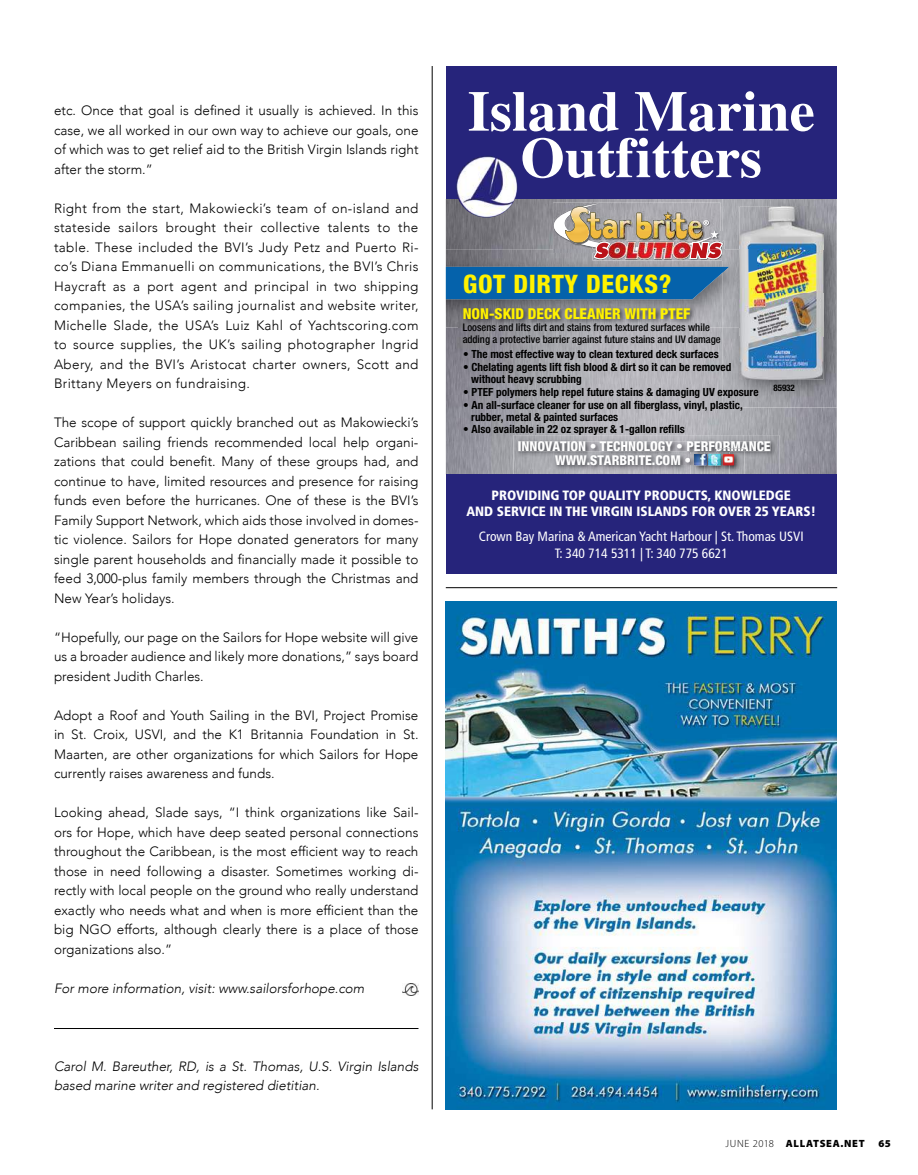
<style>
.page{position:relative;width:918px;height:1175px;background:#fff}
.page>*{position:absolute;margin:0;border:0;box-sizing:border-box;transform-origin:0 0}
.t1{font:700 57px/46.5px "STIX General";color:#fff;text-align:center}
.t2{font:800 condensed 25.5px "Helvetica Neue";letter-spacing:.025em;color:#fff200}
.t3{font:800 condensed 15px "Helvetica Neue";color:#fff200}
.t4{font:300 13.5px/19.5px "Avenir";color:#000;text-align:justify}
.t5{font:italic 300 13.5px/19.5px "Avenir";color:#000}
.t6{font:900 condensed 13.5px/16.2px "Frutiger";color:#fff;text-align:center}
.t7{font:condensed 13.5px/16.2px "Frutiger";color:#fff;text-align:center}
.t8{font:800 condensed 13.5px/13.5px "Helvetica Neue";color:#fff}
.t9{font:700 condensed 11.25px/12px "Helvetica Neue";color:#000}
.t10{font:500 condensed 10.5px/12px "Helvetica Neue";color:#000}
.t11{font:900 10.5px "Myriad Pro";letter-spacing:.07em;color:#000}
.t12{font:700 condensed 9px "Helvetica Neue";color:#000}
.s1{font-weight:300}
</style>
<div class="page">
<hr style="left:446px;top:587px;width:391px;height:1px;background:#000">
<img style="left:446px;top:327px;width:146px;height:147px">
<img style="left:446px;top:199px;width:146px;height:51px">
<img style="left:592px;top:327px;width:147px;height:108px">
<img style="left:592px;top:199px;width:130px;height:4px">
<img style="left:739px;top:407px;width:98px;height:67px">
<img style="left:446px;top:250px;width:276px;height:77px">
<img style="left:722px;top:199px;width:115px;height:208px">
<img style="left:554px;top:203px;width:170px;height:57px">
<div style="left:446px;top:267px;width:283px;height:32px;background:#0562ab"></div>
<img style="left:739px;top:207px;width:84px;height:43px">
<img style="left:757px;top:250px;width:66px;height:43px">
<img style="left:739px;top:293px;width:84px;height:86px">
<img style="left:458px;top:301px;width:241px;height:30px">
<img style="left:513px;top:435px;width:266px;height:39px">
<img style="left:518px;top:441px;width:252px;height:10px">
<img style="left:555px;top:455px;width:136px;height:10px">
<img style="left:691px;top:451px;width:53px;height:23px">
<img style="left:704px;top:466px;width:11px;height:8px">
<img style="left:717px;top:448px;width:27px;height:3px">
<svg style="left:691px;top:449px;width:43px;height:17px"></svg>
<img style="left:618px;top:220px;width:85px;height:21px">
<div style="left:446px;top:474px;width:391px;height:100px;background:#26247b"></div>
<div style="left:446px;top:66px;width:391px;height:133px;background:#26247b"></div>
<img style="left:456px;top:155px;width:62px;height:63px;border-radius:31px">
<hr style="left:432px;top:66px;width:1px;height:1043px;background:#000">
<img style="left:446px;top:601px;width:391px;height:508px">
<img style="left:402px;top:984px;width:16px;height:11px">
<hr style="left:54px;top:1028px;width:364px;height:1px;background:#000">
<p class="t4" style="left:54px;top:101px;width:366px">etc. Once that goal is defined it usually is achieved. In this case, we all worked in our own way to achieve our goals, one of which was to get relief aid to the British Virgin Islands right after the storm.”</p>
<p class="t4" style="left:54px;top:198px;width:366px">Right from the start, Makowiecki’s team of on-island and stateside sailors brought their collective talents to the table. These included the BVI’s Judy Petz and Puerto Ri&shy;co’s Diana Emmanuelli on communications, the BVI’s Chris H aycraft as a port agent and principal in two shipping companies, the USA’s sailing journalist and website writer, Michelle Slade, the USA’s Luiz Kahl of Yachtscoring.com to source supplies, the UK’s sailing photographer Ingrid Abery, and the BVI’s Aristocat charter owners, Scott and Brittany Meyers on fundraising.</p>
<p class="t4" style="left:54px;top:413px;width:366px">The scope of support quickly branched out as Makowiecki’s Caribbean sailing friends recommended local help organi&shy;zations that could benefit. Many of these groups had, and continue to have, limited resources and presence for raising funds even before the hurricanes. One of these is the BVI’s Family Support Network, which aids those involved in domes&shy;tic violence. Sailors for Hope donated generators for many single parent households and financially made it possible to feed 3,000-plus family members through the Christmas and New Year’s holidays.</p>
<p class="t4" style="left:54px;top:627px;width:366px">“Hopefully, our page on the Sailors for Hope website will give us a broader audience and likely more donations,” says board president Judith Charles.</p>
<p class="t4" style="left:54px;top:705px;width:366px">Adopt a Roof and Youth Sailing in the BVI, Project Promise in St. Croix, USVI, and the K1 Britannia Foundation in St.<br>Maarten, are other organizations for which Sailors for Hope currently raises awareness and funds.</p>
<p class="t4" style="left:54px;top:803px;width:366px">Looking ahead, Slade says, “I think organizations like Sail&shy;ors for H ope, which have deep seated personal connections throughout the Caribbean, is the most efficient way to reach those in need following a disaster. Sometimes working di&shy;rectly with local people on the ground who really understand exactly who needs what and when is more efficient than the big NGO efforts, although clearly there is a place of those organizations also.”</p>
<p class="t5" style="left:54px;top:978px;width:312px">For more information, visit: www.sailorsforhope.com</p>
<p class="t5" style="left:54px;top:1056px;width:366px">Carol M. Bareuther, RD, is a St. Thomas, U.S. Virgin Islands based marine writer and registered dietitian.</p>
<p class="t1" style="left:468px;top:90px;width:349px">Island Marine<br>Outfitters</p>
<p class="t2" style="left:463px;top:268px;width:210px">GOT DIRTY DECKS?</p>
<p class="t3" style="left:463px;top:304px;width:229px">NON-SKID DECK CLEANER WITH PTEF</p>
<p class="t10" style="left:463px;top:321px;width:260px">Loosens and lifts dirt and stains from textured surfaces while adding a protective barrier against future stains and UV damage</p>
<p class="t9" style="left:463px;top:348px;width:257px">• The most effective way to clean textured deck surfaces</p>
<p class="t9" style="left:471px;top:361px;width:262px;text-indent:-8px">• Chelating agents lift fish blood &amp; dirt so it can be removed without heavy scrubbing</p>
<p class="t9" style="left:463px;top:386px;width:297px">• PTEF polymers help repel future stains &amp; damaging UV exposure</p>
<p class="t9" style="left:471px;top:398px;width:273px;text-indent:-8px">• An all-surface cleaner for use on all fiberglass, vinyl, plastic, rubber, metal &amp; painted surfaces</p>
<p class="t9" style="left:463px;top:423px;width:223px">• Also available in 22 oz sprayer &amp; 1-gallon refills</p>
<p class="t12" style="left:773px;top:382px;width:23px">85932</p>
<p class="t8" style="left:555px;top:439px;width:217px;text-indent:-37px">INNOVATION • TECHNOLOGY • PERFO MANCE<br>WWW.STARBRITE.COM •</p>
<p class="t8" style="left:723px;top:439px;width:9px">R</p>
<p class="t6" style="left:467px;top:487px;width:351px">PROVIDING TOP QUALITY PRODUCTS, KNOWLEDGE<br>AND SERVICE IN THE VIRGIN ISLANDS FOR OVER 25 YEARS!</p>
<p class="t7" style="left:479px;top:528px;width:326px">Crown Bay Marina &amp; American Yacht Harbour | St. Thomas USVI<br>T: 340 714 5311 | T: 340 775 6621</p>
<p class="t11" style="left:725px;top:1137px;width:141px"><span class="s1">JUNE 2018</span> ALLATSEA.NET</p>
<p class="t11" style="left:878px;top:1137px;width:14px">65</p>
</div>
